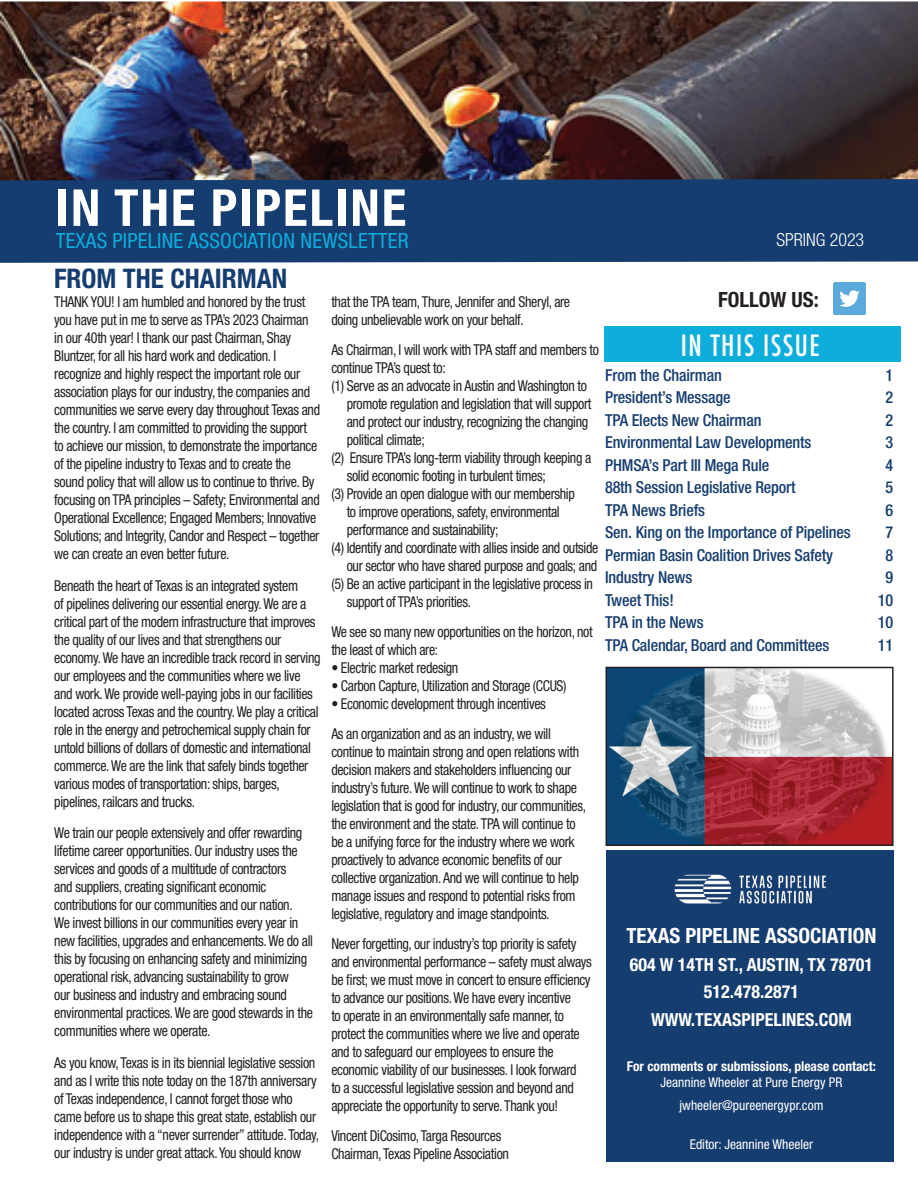
<style>
.page{position:relative;width:918px;height:1188px;background:#fff}
.page>*{position:absolute;margin:0;border:0;box-sizing:border-box;transform-origin:0 0}
.t1{font:700 condensed 51px "Helvetica Neue LT Std";letter-spacing:.04em;color:#fff}
.t2{font:500 condensed 28.5px "Futura";letter-spacing:.05em;color:#fff}
.t3{font:700 condensed 27px "Helvetica Neue LT Std";color:#163d6f}
.t4{font:condensed 21px "Helvetica Neue LT Std";letter-spacing:.01em;color:#0eaddb}
.t5{font:700 condensed 21px "Helvetica Neue LT Std";color:#fff}
.t6{font:700 condensed 21px "Helvetica Neue LT Std";color:#231f20}
.t7{font:700 condensed 18px/27.6px "Helvetica Neue LT Std";color:#fff;text-align:center}
.t8{font:300 condensed 18px "Helvetica Neue LT Std";color:#fff}
.t9{font:500 condensed 16.5px "Helvetica Neue LT Std";letter-spacing:-.01em;color:#163d6f}
.t10{font:condensed 15px/18px "Helvetica Neue LT Std";letter-spacing:-.025em;color:#231f20;scale:.93 1}
.t11{font:condensed 13.5px/22.5px "Helvetica Neue LT Std";color:#fff;text-align:center}
.t12{font:700 condensed 13.5px "Helvetica Neue LT Std";color:#fff}
</style>
<div class="page">
<img style="left:0;top:2px;width:918px;height:177px">
<div style="left:0;top:179px;width:918px;height:84px;background:#163d6f"></div>
<div style="left:605px;top:326px;width:296px;height:35px;background:#0eaddb"></div>
<img style="left:609px;top:670px;width:282px;height:173px">
<div style="left:606px;top:667px;width:288px;height:179px;border:2px solid #231f20"></div>
<img style="left:833px;top:283px;width:32px;height:32px">
<div style="left:606px;top:850px;width:288px;height:312px;background:#163d6f"></div>
<img style="left:674px;top:874px;width:152px;height:30px">
<h1 class="t1" style="left:56px;top:177px;width:352px">IN THE PIPELINE</h1>
<h3 class="t4" style="left:56px;top:229px;width:354px">TEXAS PIPELINE ASSOCIATION NEWSLETTER</h3>
<p class="t8" style="left:776px;top:229px;width:89px">SPRING 2023</p>
<h3 class="t3" style="left:54px;top:262px;width:235px">FROM THE CHAIRMAN</h3>
<p class="t10" style="left:54px;top:293px;width:287px">THANK YOU! I am humbled and honored by the trust you have put in me to serve as TPA’s 2023 Chairman in our 40th year! I thank our past Chairman, Shay Bluntzer, for all his hard work and dedication. I recognize and highly respect the important role our association plays for our industry, the companies and communities we serve every day throughout Texas and the country. I am committed to providing the support to achieve our mission, to demonstrate the importance of the pipeline industry to Texas and to create the sound policy that will allow us to continue to thrive. By focusing on TPA principles – Safety; Environmental and Operational Excellence; Engaged Members; Innovative Solutions; and Integrity, Candor and Respect – together we can create an even better future.</p>
<p class="t10" style="left:54px;top:577px;width:288px">Beneath the heart of Texas is an integrated system<br>of pipelines delivering our essential energy. We are a critical part of the modern infrastructure that improves the quality of our lives and that strengthens our economy. We have an incredible track record in serving our employees and the communities where we live and work. We provide well-paying jobs in our facilities located across Texas and the country. We play a critical role in the energy and petrochemical supply chain for untold billions of dollars of domestic and international commerce. We are the link that safely binds together various modes of transportation: ships, barges, pipelines, railcars and trucks.</p>
<p class="t10" style="left:54px;top:824px;width:280px">We train our people extensively and offer rewarding lifetime career opportunities. Our industry uses the services and goods of a multitude of contractors<br>and suppliers, creating significant economic contributions for our communities and our nation.<br>We invest billions in our communities every year in new facilities, upgrades and enhancements. We do all this by focusing on enhancing safety and minimizing operational risk, advancing sustainability to grow<br>our business and industry and embracing sound environmental practices. We are good stewards in the communities where we operate.</p>
<p class="t10" style="left:54px;top:1054px;width:286px">As you know, Texas is in its biennial legislative session and as I write this note today on the 187th anniversary of Texas independence, I cannot forget those who came before us to shape this great state, establish our independence with a “never surrender” attitude. Today, our industry is under great attack. You should know</p>
<h3 class="t6" style="left:718px;top:287px;width:102px">FOLLOW US:</h3>
<p class="t10" style="left:331px;top:293px;width:258px">that the TPA team, Thure, Jennifer and Sheryl, are doing unbelievable work on your behalf.</p>
<p class="t10" style="left:331px;top:341px;width:289px">As Chairman, I will work with TPA staff and members to</p>
<p class="t10" style="left:331px;top:359px;width:124px">continue TPA’s quest to:</p>
<p class="t10" style="left:331px;top:377px;width:276px">(1) Serve as an advocate in Austin and Washington to</p>
<p class="t10" style="left:347px;top:395px;width:265px">promote regulation and legislation that will support</p>
<p class="t10" style="left:347px;top:413px;width:261px">and protect our industry, recognizing the changing</p>
<p class="t10" style="left:347px;top:431px;width:85px">political climate;</p>
<p class="t10" style="left:331px;top:449px;width:281px">(2) Ensure TPA’s long-term viability through keeping a</p>
<p class="t10" style="left:347px;top:467px;width:215px">solid economic footing in turbulent times;</p>
<p class="t10" style="left:331px;top:485px;width:263px">(3) Provide an open dialogue with our membership</p>
<p class="t10" style="left:347px;top:503px;width:231px">to improve operations, safety, environmental</p>
<p class="t10" style="left:347px;top:521px;width:165px">performance and sustainability;</p>
<p class="t10" style="left:331px;top:539px;width:289px">(4) Identify and coordinate with allies inside and outside</p>
<p class="t10" style="left:347px;top:557px;width:271px">our sector who have shared purpose and goals; and</p>
<p class="t10" style="left:331px;top:575px;width:283px">(5) Be an active participant in the legislative process in</p>
<p class="t10" style="left:347px;top:593px;width:135px">support of TPA’s priorities.</p>
<p class="t10" style="left:331px;top:623px;width:283px">We see so many new opportunities on the horizon, not the least of which are:</p>
<p class="t10" style="left:331px;top:659px;width:138px">• Electric market redesign</p>
<p class="t10" style="left:331px;top:677px;width:255px">• Carbon Capture, Utilization and Storage (CCUS)</p>
<p class="t10" style="left:331px;top:689px;width:238px;line-height:30px">• Economic development through incentives<br>As an organization and as an industry, we will</p>
<p class="t10" style="left:331px;top:743px;width:276px">continue to maintain strong and open relations with decision makers and stakeholders influencing our industry’s future. We will continue to work to shape legislation that is good for industry, our communities, the environment and the state. TPA will continue to be a unifying force for the industry where we work proactively to advance economic benefits of our collective organization. And we will continue to help manage issues and respond to potential risks from legislative, regulatory and image standpoints.</p>
<p class="t10" style="left:331px;top:935px;width:282px">Never forgetting, our industry’s top priority is safety and environmental performance – safety must always be first; we must move in concert to ensure efficiency to advance our positions. We have every incentive<br>to operate in an environmentally safe manner, to protect the communities where we live and operate and to safeguard our employees to ensure the economic viability of our businesses. I look forward<br>to a successful legislative session and beyond and appreciate the opportunity to serve. Thank you!</p>
<p class="t10" style="left:331px;top:1127px;width:193px">Vincent DiCosimo, Targa Resources<br>Chairman, Texas Pipeline Association</p>
<h2 class="t2" style="left:681px;top:327px;width:140px">IN THIS ISSUE</h2>
<p class="t9" style="left:605px;top:365px;width:118px">From the Chairman</p>
<p class="t9" style="left:885px;top:365px;width:9px">1</p>
<p class="t9" style="left:605px;top:388px;width:127px">President’s Message</p>
<p class="t9" style="left:885px;top:388px;width:9px">2</p>
<p class="t9" style="left:605px;top:410px;width:158px">TPA Elects New Chairman</p>
<p class="t9" style="left:886px;top:410px;width:9px">2</p>
<p class="t9" style="left:605px;top:433px;width:208px">Environmental Law Developments</p>
<p class="t9" style="left:885px;top:433px;width:9px">3</p>
<p class="t9" style="left:605px;top:455px;width:166px">PHMSA’s Part III Mega Rule</p>
<p class="t9" style="left:885px;top:455px;width:9px">4</p>
<p class="t9" style="left:605px;top:478px;width:192px">88th Session Legislative Report</p>
<p class="t9" style="left:885px;top:478px;width:9px">5</p>
<p class="t9" style="left:605px;top:500px;width:101px">TPA News Briefs</p>
<p class="t9" style="left:885px;top:500px;width:9px">6</p>
<p class="t9" style="left:605px;top:523px;width:247px">Sen. King on the Importance of Pipelines</p>
<p class="t9" style="left:885px;top:523px;width:9px">7</p>
<p class="t9" style="left:605px;top:545px;width:229px">Permian Basin Coalition Drives Safety</p>
<p class="t9" style="left:885px;top:545px;width:9px">8</p>
<p class="t9" style="left:605px;top:568px;width:89px">Industry News</p>
<p class="t9" style="left:885px;top:568px;width:9px">9</p>
<p class="t9" style="left:605px;top:590px;width:70px">Tweet This!</p>
<p class="t9" style="left:878px;top:590px;width:17px">10</p>
<p class="t9" style="left:605px;top:613px;width:100px">TPA in the News</p>
<p class="t9" style="left:878px;top:613px;width:17px">10</p>
<p class="t9" style="left:605px;top:635px;width:226px">TPA Calendar, Board and Committees</p>
<p class="t9" style="left:878px;top:635px;width:17px">11</p>
<h3 class="t5" style="left:626px;top:923px;width:252px">TEXAS PIPELINE ASSOCIATION</h3>
<p class="t7" style="left:630px;top:950px;width:245px">604 W 14TH ST., AUSTIN, TX 78701<br>512.478.2871<br>WWW.TEXASPIPELINES.COM</p>
<p class="t12" style="left:627px;top:1058px;width:251px">For comments or submissions, please contact:</p>
<p class="t11" style="left:661px;top:1071px;width:183px">Jeannine Wheeler at Pure Energy PR jwheeler@pureenergypr.com</p>
<p class="t11" style="left:690px;top:1133px;width:125px">Editor: Jeannine Wheeler</p>
</div>
